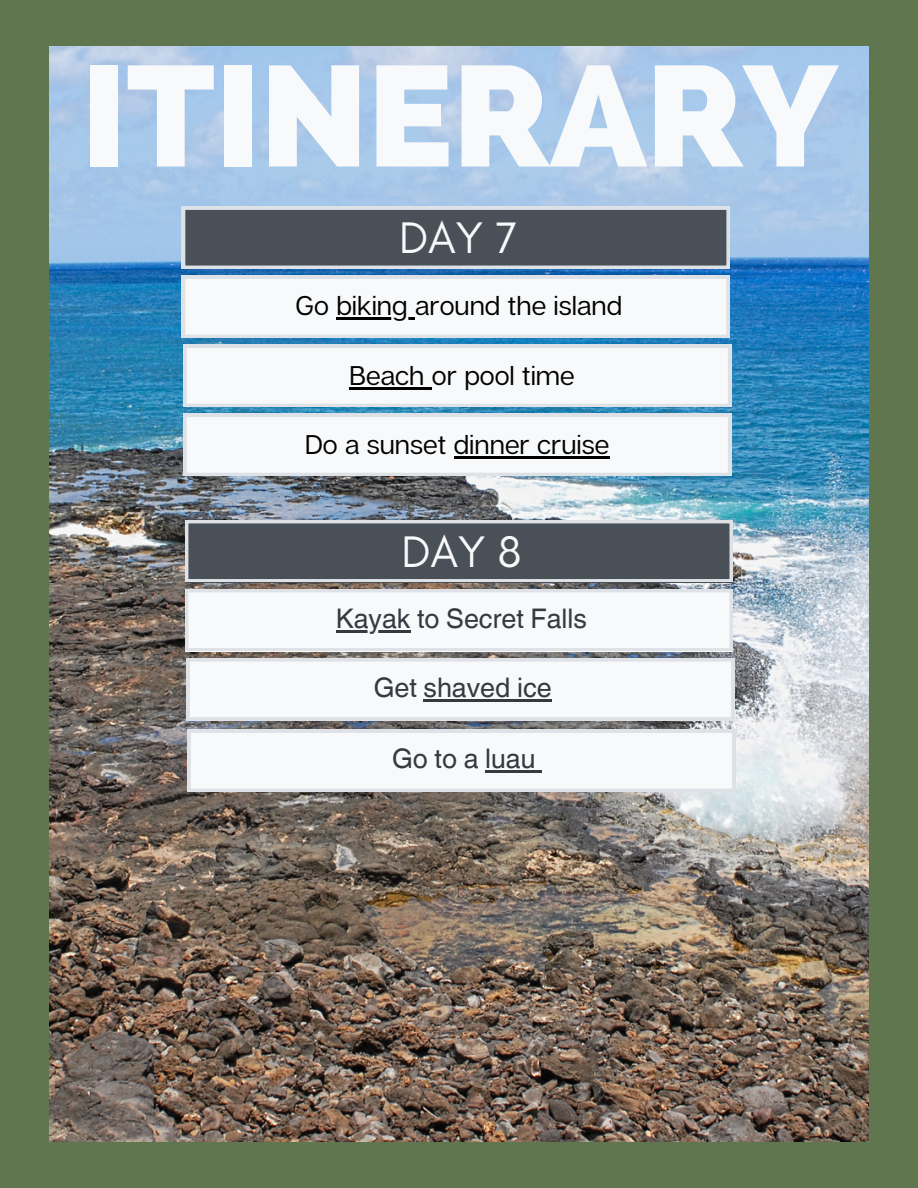
<style>
.page{position:relative;width:918px;height:1188px;background:#5f764f}
.page>*{position:absolute;margin:0;border:0;box-sizing:border-box;transform-origin:0 0}
.t1{font:800 142.5px "Raleway";color:#f8f9fa}
.t2{font:45px "Glacial Indifference";color:#f8f9fa}
.t3{font:27px "Articulat CF";color:#000}
.t4{font:27px "Helvetica World";color:#343a40}
</style>
<div class="page">
<img style="left:49px;top:46px;width:819px;height:1096px">
<svg style="left:182px;top:207px;width:548px;height:61px;background:#575e65"></svg>
<svg style="left:182px;top:276px;width:548px;height:61px;background:#f4f6f7"></svg>
<svg style="left:183px;top:345px;width:548px;height:62px;background:#f4f5f7"></svg>
<svg style="left:183px;top:414px;width:548px;height:62px;background:#f4f6f7"></svg>
<hr style="left:454px;top:456px;width:155px;height:3px;background:#000">
<svg style="left:185px;top:520px;width:548px;height:62px;background:#596067"></svg>
<svg style="left:185px;top:589px;width:548px;height:62px;background:#f4f6f7"></svg>
<svg style="left:186px;top:658px;width:548px;height:62px;background:#f4f5f7"></svg>
<hr style="left:424px;top:699px;width:128px;height:2px;background:#343a40">
<hr style="left:336px;top:630px;width:74px;height:2px;background:#343a40">
<svg style="left:187px;top:730px;width:548px;height:61px;background:#f4f5f7"></svg>
<hr style="left:336px;top:317px;width:79px;height:2px;background:#000">
<hr style="left:349px;top:388px;width:83px;height:2px;background:#000">
<h1 class="t1" style="left:81px;top:33px;width:757px">ITINERARY</h1>
<h2 class="t2" style="left:399px;top:211px;width:120px">DAY 7</h2>
<p class="t3" style="left:296px;top:288px;width:328px">Go biking around the island</p>
<p class="t3" style="left:349px;top:359px;width:227px">Beach or pool time</p>
<p class="t3" style="left:305px;top:428px;width:306px">Do a sunset dinner cruise</p>
<h2 class="t2" style="left:401px;top:524px;width:121px">DAY 8</h2>
<p class="t4" style="left:336px;top:602px;width:253px">Kayak to Secret Falls</p>
<p class="t4" style="left:374px;top:672px;width:180px">Get shaved ice</p>
<p class="t4" style="left:392px;top:743px;width:145px">Go to a luau</p>
</div>
